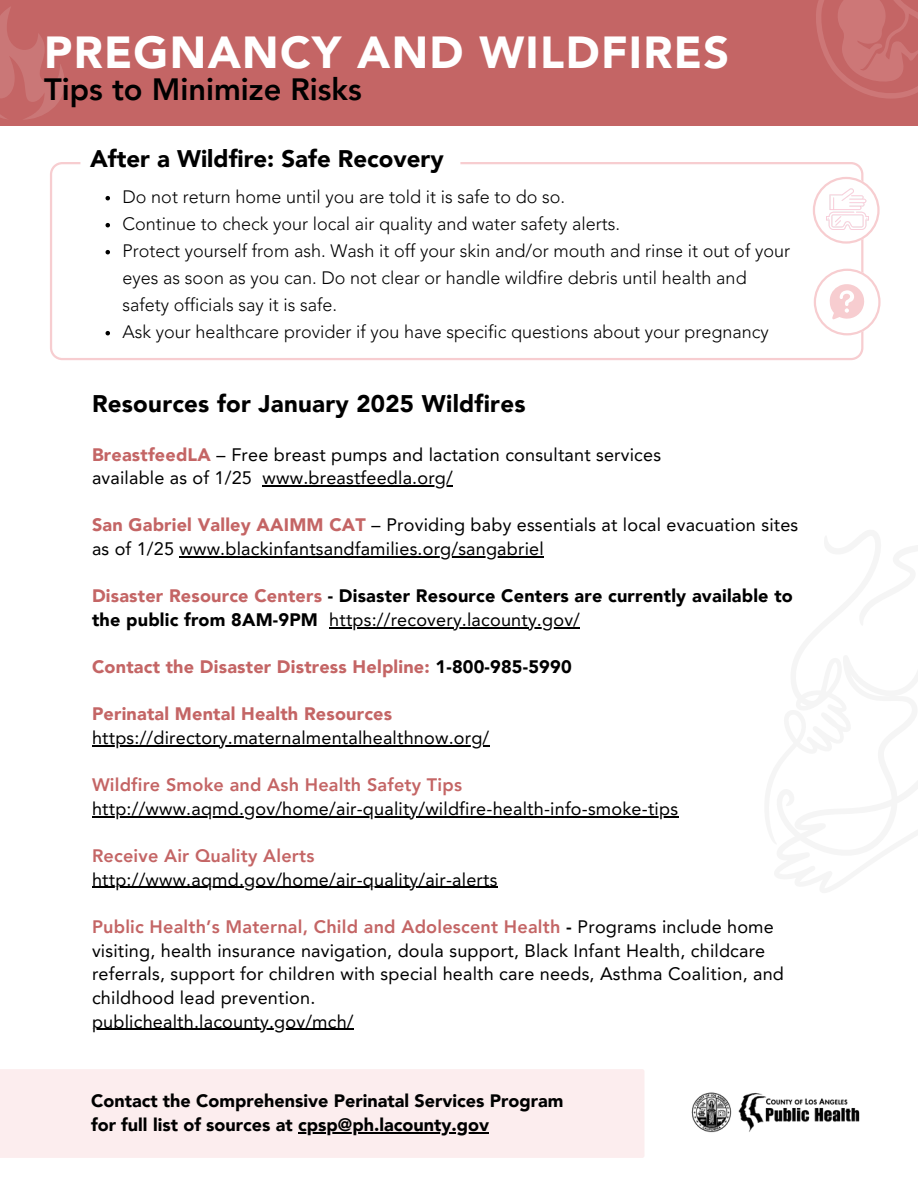
<style>
.page{position:relative;width:918px;height:1188px;background:#fff}
.page>*{position:absolute;margin:0;border:0;box-sizing:border-box;transform-origin:0 0}
.t1{font:900 44.85px "Avenir LT Pro";letter-spacing:.03em;color:#fff}
.t2{font:800 30.75px "Avenir LT Pro";color:#000}
.t3{font:900 24px "Avenir LT Pro";letter-spacing:.01em;color:#000}
.t4{font:18px/23.7px "Avenir LT Pro";letter-spacing:.01em;color:#000}
.t5{font:300 18px/27px "Avenir LT Pro";color:#000}
.t6{font:900 18px/23.7px "Avenir LT Pro";letter-spacing:.01em;color:#000}
.t7{font:900 18px "Avenir LT Pro";letter-spacing:.01em;color:#c46565}
.t8{font:800 18px "Avenir LT Pro";letter-spacing:.01em;color:#c46565}
.s1{font-weight:900;color:#c46565}
.s2{color:#c46565}
.s3{color:#000}
.s4{font-weight:800;color:#c46565}
.s5{font-weight:800}
</style>
<div class="page">
<svg style="left:50px;top:162px;width:813px;height:198px"></svg>
<div style="left:0;top:0;width:918px;height:126px;background:#c46565"></div>
<svg style="left:816px;top:0;width:102px;height:99px"></svg>
<svg style="left:0;top:7px;width:64px;height:113px"></svg>
<div style="left:0;top:1069px;width:644px;height:89px;background:#fcedee"></div>
<img style="left:691px;top:1092px;width:169px;height:41px">
<svg style="left:813px;top:177px;width:66px;height:66px"></svg>
<img style="left:827px;top:188px;width:41px;height:42px">
<svg style="left:814px;top:269px;width:66px;height:66px"></svg>
<hr style="left:263px;top:485px;width:190px;height:1px;background:#000">
<hr style="left:180px;top:556px;width:364px;height:1px;background:#000">
<hr style="left:329px;top:627px;width:251px;height:1px;background:#000">
<hr style="left:92px;top:745px;width:397px;height:1px;background:#000">
<hr style="left:92px;top:816px;width:586px;height:1px;background:#000">
<hr style="left:92px;top:887px;width:406px;height:1px;background:#000">
<hr style="left:92px;top:1029px;width:262px;height:1px;background:#000">
<svg style="left:106px;top:196px;width:4px;height:4px"></svg>
<svg style="left:106px;top:223px;width:4px;height:4px"></svg>
<svg style="left:106px;top:250px;width:4px;height:4px"></svg>
<svg style="left:106px;top:331px;width:4px;height:4px"></svg>
<svg style="left:80px;top:162px;width:380px;height:17px"></svg>
<hr style="left:298px;top:1133px;width:191px;height:1px;background:#000">
<p class="t1" style="left:44px;top:34px;width:687px">PREGNANCY AND WILDFIRES</p>
<p class="t2" style="left:44px;top:76px;width:319px">Tips to Minimize Risks</p>
<p class="t3" style="left:90px;top:149px;width:355px">After a Wildfire: Safe Recovery</p>
<p class="t5" style="left:123px;top:185px;width:444px">Do not return home until you are told it is safe to do so.</p>
<h4 class="t5" style="left:123px;top:212px;width:499px">Continue to check your local air quality and water safety alerts.</h4>
<p class="t5" style="left:123px;top:239px;width:669px">Protect yourself from ash. Wash it off your skin and/or mouth and rinse it out of your eyes as soon as you can. Do not clear or handle wildfire debris until health and safety officials say it is safe.</p>
<p class="t5" style="left:123px;top:320px;width:648px">Ask your healthcare provider if you have specific questions about your pregnancy</p>
<p class="t3" style="left:92px;top:394px;width:435px">Resources for January 2025 Wildfires</p>
<h1 class="t4" style="left:92px;top:444px;width:571px"><span class="s1">BreastfeedLA</span> – Free breast pumps and lactation consultant services</h1>
<h2 class="t4" style="left:92px;top:468px;width:161px">available as of 1/25</h2>
<p class="t4" style="left:263px;top:468px;width:192px">www.breastfeedla.org/</p>
<p class="t4" style="left:92px;top:515px;width:708px"><span class="s1">San Gabriel Valley AAIMM CAT</span> – Providing baby essentials at local evacuation sites</p>
<h3 class="t4" style="left:92px;top:539px;width:453px">as of 1/25 www.blackinfantsandfamilies.org/sangabriel</h3>
<p class="t6" style="left:92px;top:586px;width:702px"><span class="s2">Disaster Resource Centers</span> - Disaster Resource Centers are currently available to the public from 8AM-9PM</p>
<p class="t4" style="left:329px;top:609px;width:252px">https://recovery.lacounty.gov/</p>
<p class="t7" style="left:92px;top:660px;width:481px">Contact the Disaster Distress Helpline: <span class="s3">1-800-985-5990</span></p>
<p class="t7" style="left:92px;top:707px;width:302px">Perinatal Mental Health Resources</p>
<p class="t4" style="left:92px;top:728px;width:399px">https://directory.maternalmentalhealthnow.org/</p>
<p class="t8" style="left:92px;top:778px;width:372px">Wildfire Smoke and Ash Health Safety Tips</p>
<p class="t4" style="left:92px;top:798px;width:588px">http://www.aqmd.gov/home/air-quality/wildfire-health-info-smoke-tips</p>
<h3 class="t8" style="left:92px;top:849px;width:224px">Receive Air Quality Alerts</h3>
<p class="t4" style="left:92px;top:869px;width:407px">http://www.aqmd.gov/home/air-quality/air-alerts</p>
<p class="t4" style="left:92px;top:917px;width:693px"><span class="s4">Public Health’s Maternal, Child and Adolescent Health</span> <span class="s5">-</span> Programs include home visiting, health insurance navigation, doula support, Black Infant Health, childcare referrals, support for children with special health care needs, Asthma Coalition, and childhood lead prevention.</p>
<p class="t4" style="left:92px;top:1011px;width:263px">publichealth.lacounty.gov/mch/</p>
<p class="t6" style="left:91px;top:1090px;width:474px;line-height:24.8px">Contact the Comprehensive Perinatal Services Program for full list of sources at cpsp@ph.lacounty.gov</p>
</div>
